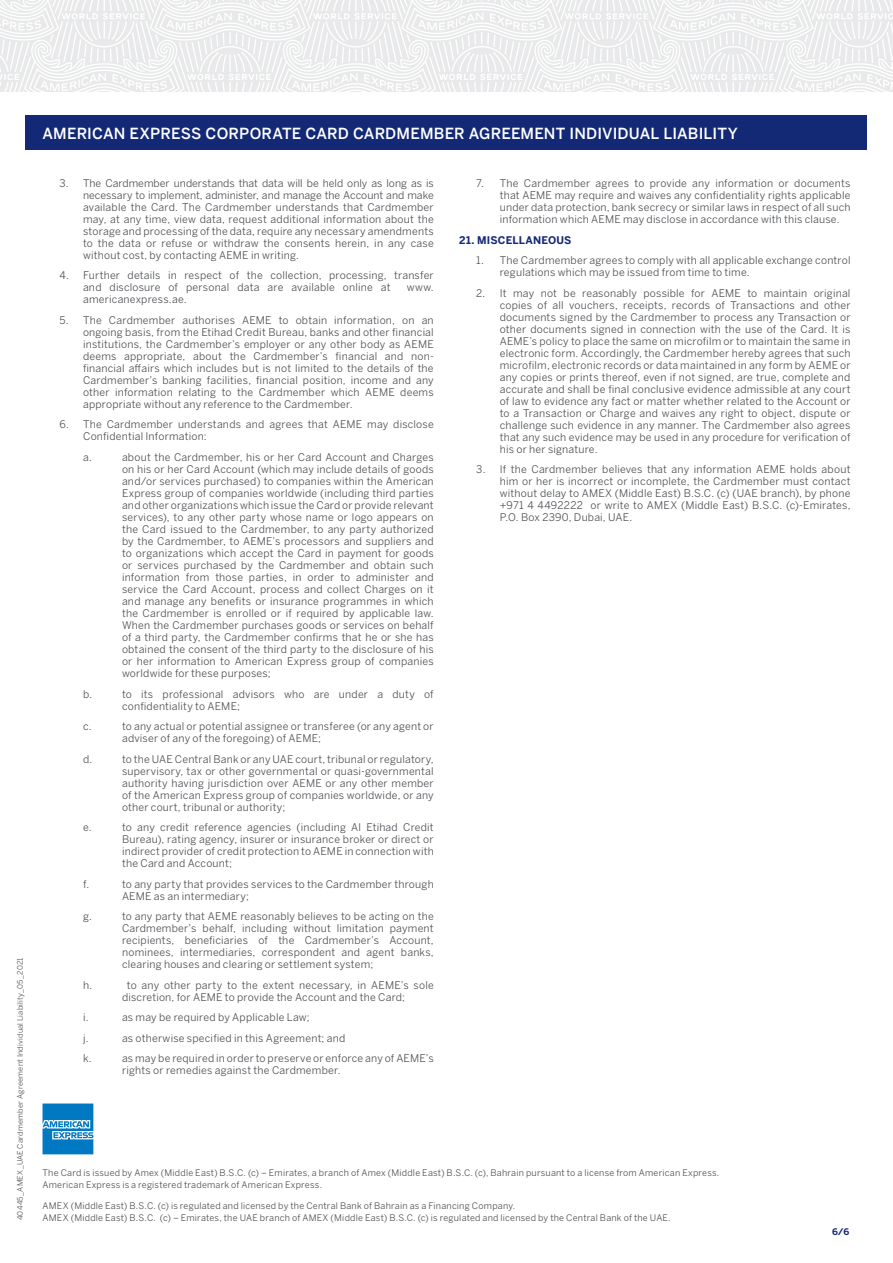
<style>
.page{position:relative;width:893px;height:1263px;background:#fff}
.page>*{position:absolute;margin:0;border:0;box-sizing:border-box;transform-origin:0 0}
.t1{font:500 15.3px "Benton Sans";letter-spacing:.01em;color:#fff}
.t2{font:10.5px/12px "Benton Sans";letter-spacing:.02em;color:#4d4f53;text-align:justify}
.t3{font:700 10.5px "Benton Sans";letter-spacing:.015em;color:#142975}
.t4{font:9px/12px "Benton Sans";letter-spacing:.025em;color:#4d4f53}
.t5{font:700 9px "Benton Sans";color:#142975}
.t6{font:7.5px "Benton Sans";letter-spacing:.025em;color:#4d4f53}
</style>
<div class="page">
<div style="left:26px;top:116px;width:841px;height:34px;background:#142975"></div>
<img style="left:0;top:0;width:893px;height:91px">
<svg style="left:43px;top:1103px;width:51px;height:51px;background:#2d90cc"></svg>
<p class="t6" style="left:16px;top:1220px;width:264px;rotate:-90deg">40445_AMEX_UAE Cardmember Agreement Individual Liability_05_2021</p>
<h1 class="t1" style="left:43px;top:124px;width:697px">AMERICAN EXPRESS CORPORATE CARD CARDMEMBER AGREEMENT INDIVIDUAL LIABILITY</h1>
<p class="t2" style="left:83px;top:177px;width:352px;text-indent:-23px">3. The Cardmember understands that data will be held only as long as is necessary to implement, administer, and manage the Account and make available the Card. The Cardmember understands that Cardmember may, at any time, view data, request additional information about the storage and processing of the data, require any necessary amendments to the data or refuse or withdraw the consents herein, in any case without cost, by contacting AEME in writing.</p>
<p class="t2" style="left:83px;top:269px;width:352px;text-indent:-23px">4. Further details in respect of the collection, processing, transfer and disclosure of personal data are available online at</p>
<p class="t2" style="left:500px;top:177px;width:352px;text-indent:-23px">7. The Cardmember agrees to provide any information or documents that AEME may require and waives any confidentiality rights applicable under data protection, bank secrecy or similar laws in respect of all such information which AEME may disclose in accordance with this clause.</p>
<p class="t3" style="left:459px;top:233px;width:114px">21. MISCELLANEOUS</p>
<p class="t2" style="left:500px;top:254px;width:352px;text-indent:-23px">1. The Cardmember agrees to comply with all applicable exchange control regulations which may be issued from time to time.</p>
<p class="t2" style="left:500px;top:287px;width:352px;text-indent:-23px">2. It may not be reasonably possible for AEME to maintain original copies of all vouchers, receipts, records of Transactions and other documents signed by the Cardmember to process any Transaction or other documents signed in connection with the use of the Card. It is AEME’s policy to place the same on microfilm or to maintain the same in electronic form. Accordingly, the Cardmember hereby agrees that such microfilm, electronic records or data maintained in any form by AEME or any copies or prints thereof, even if not signed, are true, complete and accurate and shall be final conclusive evidence admissible at any court of law to evidence any fact or matter whether related to the Account or to a Transaction or Charge and waives any right to object, dispute or challenge such evidence in any manner. The Cardmember also agrees that any such evidence may be used in any procedure for verification of his or her signature.</p>
<p class="t2" style="left:500px;top:463px;width:352px;text-indent:-23px">3. If the Cardmember believes that any information AEME holds about him or her is incorrect or incomplete, the Cardmember must contact without delay to AMEX (Middle East) B.S.C. (c) (UAE branch), by phone +971 4 4492222 or write to AMEX (Middle East) B.S.C. (c)-Emirates, P.O. Box 2390, Dubai, UAE.</p>
<p class="t2" style="left:407px;top:281px;width:29px">www.</p>
<p class="t2" style="left:83px;top:293px;width:105px">americanexpress.ae.</p>
<p class="t2" style="left:83px;top:314px;width:352px;text-indent:-23px">5. The Cardmember authorises AEME to obtain information, on an ongoing basis, from the Etihad Credit Bureau, banks and other financial institutions, the Cardmember’s employer or any other body as AEME deems appropriate, about the Cardmember’s financial and non&shy;financial affairs which includes but is not limited to the details of the Cardmember’s banking facilities, financial position, income and any other information relating to the Cardmember which AEME deems appropriate without any reference to the Cardmember.</p>
<p class="t2" style="left:83px;top:418px;width:352px;text-indent:-23px">6. The Cardmember understands and agrees that AEME may disclose<br>Confidential Information:</p>
<p class="t2" style="left:83px;top:451px;width:10px">a.</p>
<p class="t2" style="left:122px;top:451px;width:313px">about the Cardmember, his or her Card Account and Charges on his or her Card Account (which may include details of goods and/or services purchased) to companies within the American Express group of companies worldwide (including third parties and other organizations which issue the Card or provide relevant services), to any other party whose name or logo appears on the Card issued to the Cardmember, to any party authorized by the Cardmember, to AEME’s processors and suppliers and to organizations which accept the Card in payment for goods or services purchased by the Cardmember and obtain such information from those parties, in order to administer and service the Card Account, process and collect Charges on it and manage any benefits or insurance programmes in which the Cardmember is enrolled or if required by applicable law.<br>When the Cardmember purchases goods or services on behalf of a third party, the Cardmember confirms that he or she has obtained the consent of the third party to the disclosure of his or her information to American Express group of companies worldwide for these purposes;</p>
<p class="t2" style="left:83px;top:687px;width:11px">b.</p>
<p class="t2" style="left:122px;top:687px;width:313px">to its professional advisors who are under a duty of confidentiality to AEME;</p>
<p class="t2" style="left:83px;top:720px;width:10px">c.</p>
<p class="t2" style="left:122px;top:720px;width:313px">to any actual or potential assignee or transferee (or any agent or adviser of any of the foregoing) of AEME;</p>
<p class="t2" style="left:83px;top:753px;width:11px">d.</p>
<p class="t2" style="left:122px;top:753px;width:313px">to the UAE Central Bank or any UAE court, tribunal or regulatory, supervisory, tax or other governmental or quasi-governmental authority having jurisdiction over AEME or any other member of the American Express group of companies worldwide, or any other court, tribunal or authority;</p>
<p class="t2" style="left:83px;top:821px;width:10px">e.</p>
<p class="t2" style="left:122px;top:821px;width:313px">to any credit reference agencies (including Al Etihad Credit Bureau), rating agency, insurer or insurance broker or direct or indirect provider of credit protection to AEME in connection with the Card and Account;</p>
<p class="t2" style="left:83px;top:878px;width:8px">f.</p>
<p class="t2" style="left:122px;top:878px;width:313px">to any party that provides services to the Cardmember through<br>AEME as an intermediary;</p>
<p class="t2" style="left:83px;top:910px;width:10px">g.</p>
<p class="t2" style="left:122px;top:910px;width:313px">to any party that AEME reasonably believes to be acting on the Cardmember’s behalf, including without limitation payment recipients, beneficiaries of the Cardmember’s Account, nominees, intermediaries, correspondent and agent banks, clearing houses and clearing or settlement system;</p>
<p class="t2" style="left:83px;top:979px;width:11px">h.</p>
<p class="t2" style="left:122px;top:979px;width:313px;text-indent:5px">to any other party to the extent necessary, in AEME’s sole discretion, for AEME to provide the Account and the Card;</p>
<p class="t2" style="left:83px;top:1011px;width:7px">i.</p>
<p class="t2" style="left:122px;top:1011px;width:189px">as may be required by Applicable Law;</p>
<p class="t2" style="left:83px;top:1032px;width:7px">j.</p>
<p class="t2" style="left:122px;top:1032px;width:225px">as otherwise specified in this Agreement; and</p>
<p class="t2" style="left:83px;top:1052px;width:10px">k.</p>
<p class="t2" style="left:122px;top:1052px;width:313px">as may be required in order to preserve or enforce any of AEME’s rights or remedies against the Cardmember.</p>
<p class="t4" style="left:43px;top:1167px;width:678px">The Card is issued by Amex (Middle East) B.S.C. (c) – Emirates, a branch of Amex (Middle East) B.S.C. (c), Bahrain pursuant to a license from American Express.<br>American Express is a registered trademark of American Express.</p>
<p class="t4" style="left:43px;top:1199px;width:630px">AMEX (Middle East) B.S.C. (c) is regulated and licensed by the Central Bank of Bahrain as a Financing Company.<br>AMEX (Middle East) B.S.C. (c) – Emirates, the UAE branch of AMEX (Middle East) B.S.C. (c) is regulated and licensed by the Central Bank of the UAE.</p>
<p class="t5" style="left:832px;top:1226px;width:19px">6/6</p>
</div>
